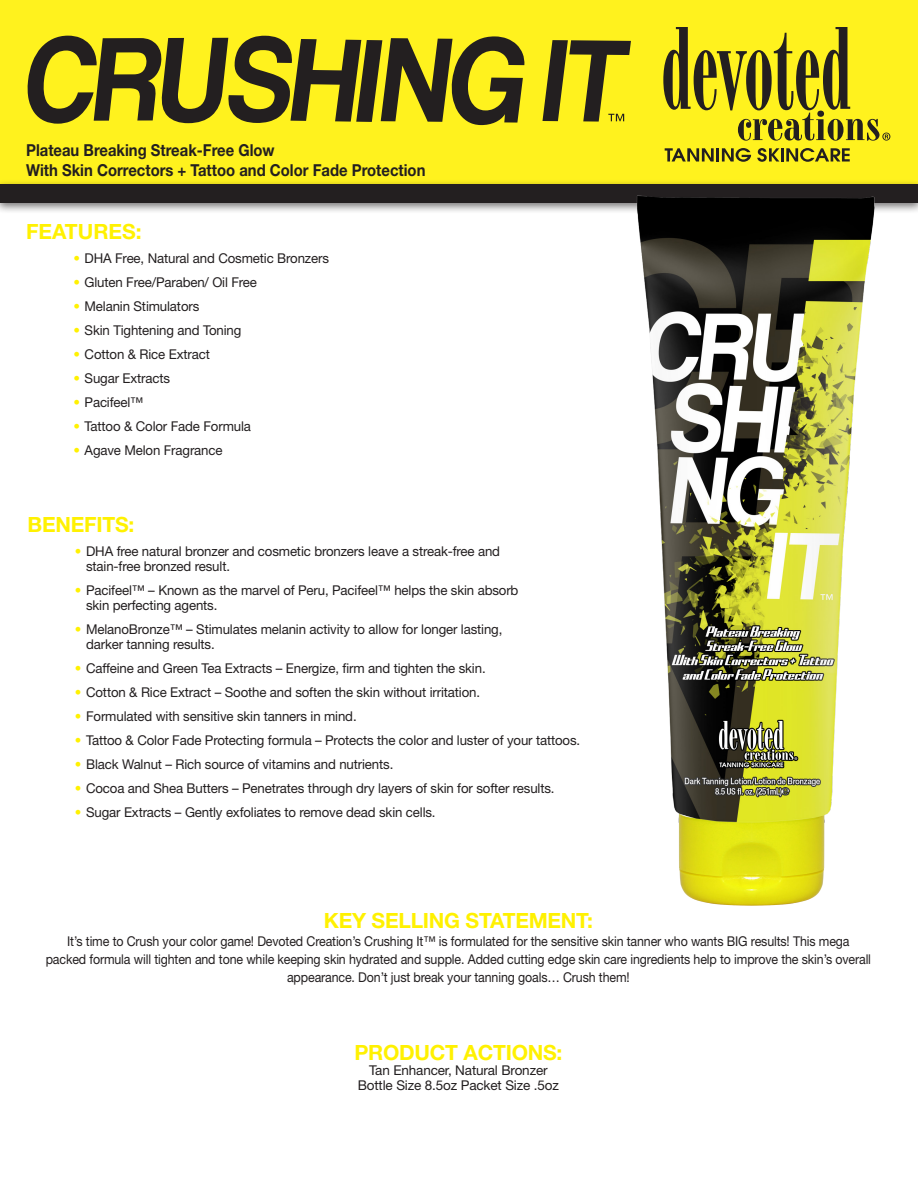
<style>
.page{position:relative;width:918px;height:1188px;background:#fff}
.page>*{position:absolute;margin:0;border:0;box-sizing:border-box;transform-origin:0 0}
.t1{font:700 21px "Helvetica Neue LT Std";letter-spacing:-.01em;color:#fff101}
.t2{font:700 16.5px/19.5px "Helvetica Neue LT Std";color:#231f20;scale:.9 1}
.t3{font:13.5px/15px "Helvetica Neue LT Std";letter-spacing:-.01em;color:#231f20}
.t4{font:13.5px/18px "Helvetica Neue LT Std";letter-spacing:-.01em;color:#231f20;text-align:center;scale:.92 1}
.s1{color:#fff101}
</style>
<div class="page">
<div style="left:0;top:0;width:918px;height:193px;background:#fff21e"></div>
<div style="left:0;top:179px;width:918px;height:35px;background:#231f20;opacity:.62"></div>
<div style="left:0;top:184px;width:918px;height:18px;background:#231f20"></div>
<img style="left:634px;top:195px;width:241px;height:711px">
<svg style="left:663px;top:27px;width:227px;height:114px"></svg>
<svg style="left:665px;top:148px;width:49px;height:14px"></svg>
<hr style="left:716px;top:148px;width:3px;height:14px;background:#231f20">
<svg style="left:722px;top:148px;width:29px;height:14px"></svg>
<svg style="left:757px;top:148px;width:22px;height:14px"></svg>
<hr style="left:781px;top:148px;width:3px;height:14px;background:#231f20">
<svg style="left:786px;top:148px;width:64px;height:14px"></svg>
<svg style="left:27px;top:36px;width:498px;height:89px"></svg>
<svg style="left:542px;top:40px;width:89px;height:82px"></svg>
<p class="t2" style="left:26px;top:140px;width:445px">Plateau Breaking Streak-Free Glow<br>With Skin Correctors + Tattoo and Color Fade Protection</p>
<p class="t1" style="left:26px;top:219px;width:117px">FEATURES:</p>
<p class="t3" style="left:73px;top:251px;width:257px"><span class="s1">•</span> DHA Free, Natural and Cosmetic Bronzers</p>
<p class="t3" style="left:73px;top:275px;width:185px"><span class="s1">•</span> Gluten Free/Paraben/ Oil Free</p>
<p class="t3" style="left:73px;top:299px;width:128px"><span class="s1">•</span> Melanin Stimulators</p>
<p class="t3" style="left:73px;top:323px;width:169px"><span class="s1">•</span> Skin Tightening and Toning</p>
<p class="t3" style="left:73px;top:347px;width:138px"><span class="s1">•</span> Cotton &amp; Rice Extract</p>
<p class="t3" style="left:73px;top:371px;width:98px"><span class="s1">•</span> Sugar Extracts</p>
<p class="t3" style="left:73px;top:395px;width:72px"><span class="s1">•</span> Pacifeel™</p>
<p class="t3" style="left:73px;top:419px;width:179px"><span class="s1">•</span> Tattoo &amp; Color Fade Formula</p>
<p class="t3" style="left:73px;top:443px;width:151px"><span class="s1">•</span> Agave Melon Fragrance</p>
<p class="t1" style="left:28px;top:511px;width:108px">BENEFITS:</p>
<p class="t3" style="left:86px;top:543px;width:416px;text-indent:-11px"><span class="s1">•</span> DHA free natural bronzer and cosmetic bronzers leave a streak-free and stain-free bronzed result.</p>
<p class="t3" style="left:86px;top:582px;width:434px;text-indent:-11px"><span class="s1">•</span> Pacifeel™ – Known as the marvel of Peru, Pacifeel™ helps the skin absorb skin perfecting agents.</p>
<p class="t3" style="left:86px;top:621px;width:418px;text-indent:-11px"><span class="s1">•</span> MelanoBronze™ – Stimulates melanin activity to allow for longer lasting, darker tanning results.</p>
<p class="t3" style="left:75px;top:660px;width:412px"><span class="s1">•</span> Caffeine and Green Tea Extracts – Energize, firm and tighten the skin.</p>
<p class="t3" style="left:75px;top:684px;width:407px"><span class="s1">•</span> Cotton &amp; Rice Extract – Soothe and soften the skin without irritation.</p>
<p class="t3" style="left:75px;top:708px;width:283px"><span class="s1">•</span> Formulated with sensitive skin tanners in mind.</p>
<p class="t3" style="left:75px;top:732px;width:507px"><span class="s1">•</span> Tattoo &amp; Color Fade Protecting formula – Protects the color and luster of your tattoos.</p>
<p class="t3" style="left:75px;top:756px;width:320px"><span class="s1">•</span> Black Walnut – Rich source of vitamins and nutrients.</p>
<p class="t3" style="left:75px;top:780px;width:481px"><span class="s1">•</span> Cocoa and Shea Butters – Penetrates through dry layers of skin for softer results.</p>
<p class="t3" style="left:75px;top:804px;width:362px"><span class="s1">•</span> Sugar Extracts – Gently exfoliates to remove dead skin cells.</p>
<p class="t1" style="left:324px;top:908px;width:271px">KEY SELLING STATEMENT:</p>
<p class="t4" style="left:46px;top:932px;width:899px">It’s time to Crush your color game! Devoted Creation’s Crushing It™ is formulated for the sensitive skin tanner who wants BIG results! This mega packed formula will tighten and tone while keeping skin hydrated and supple. Added cutting edge skin care ingredients help to improve the skin’s overall appearance. Don’t just break your tanning goals… Crush them!</p>
<p class="t1" style="left:354px;top:1040px;width:210px">PRODUCT ACTIONS:</p>
<p class="t3" style="left:358px;top:1063px;width:203px;text-align:center">Tan Enhancer, Natural Bronzer<br>Bottle Size 8.5oz Packet Size .5oz</p>
</div>
